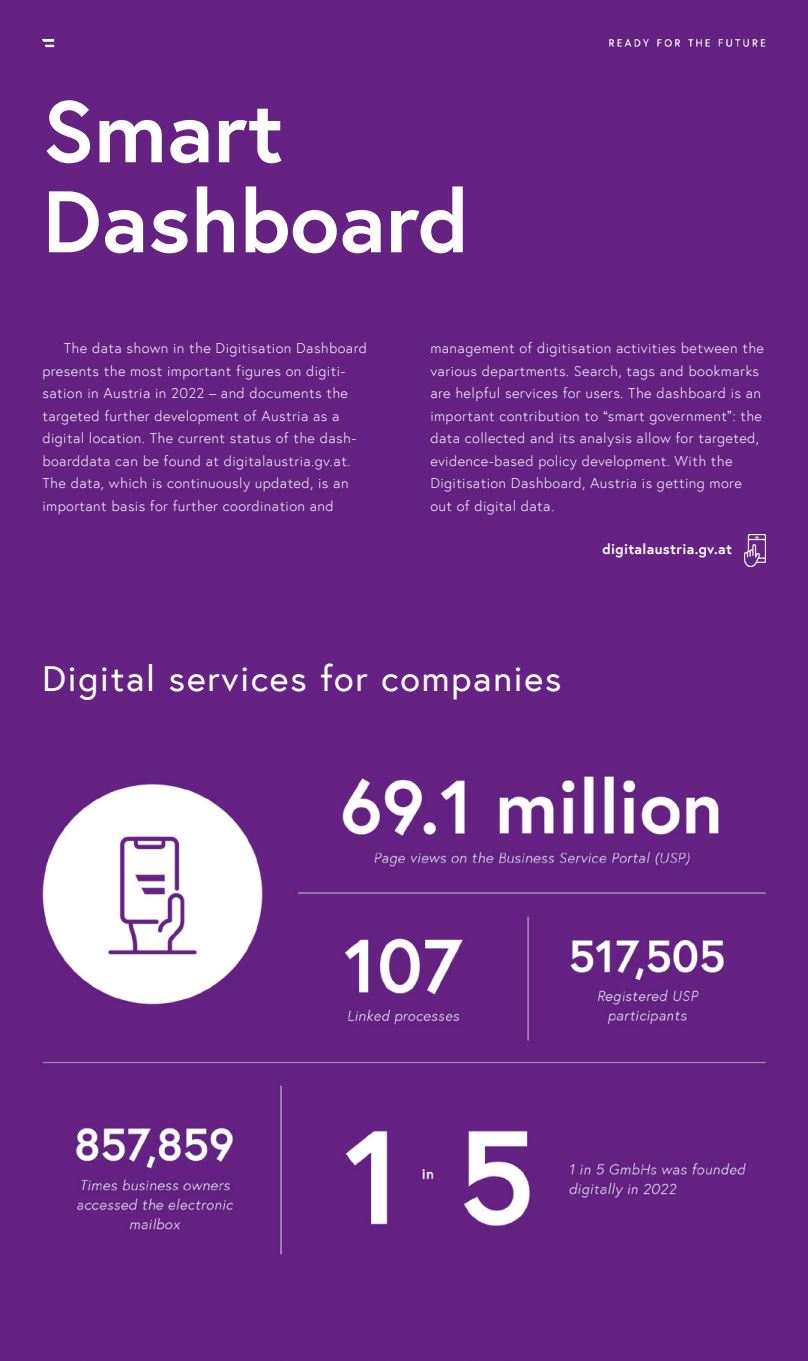
<style>
.page{position:relative;width:808px;height:1361px;background:#652283}
.page>*{position:absolute;margin:0;border:0;box-sizing:border-box;transform-origin:0 0}
.H1-BigHL-EA-58Pt-Bold{font:700 87px/90px "Europa Austria";color:#fff}
.H3-DatenseiteHL-EA-24Pt-Regular{font:36px "Europa Austria";letter-spacing:.05em;color:#fff}
.P-Bodytext-EA-9_5Pt-Light{font:300 14.25px/22.5px "Europa Austria";letter-spacing:.025em;color:#fff}
.P-URL_bold_schwarz_rechtsbd{font:700 14.25px "Europa Austria";letter-spacing:.025em;color:#fff}
</style>
<div class="page">
<img style="left:745px;top:534px;width:20px;height:33px">
<div style="left:43px;top:33px;width:765px;height:19px;background:#652283"></div>
<h1 class="H1-BigHL-EA-58Pt-Bold" style="left:43px;top:84px;width:428px">Smart<br>Dashboard</h1>
<p class="P-Bodytext-EA-9_5Pt-Light" style="left:43px;top:337px;width:326px;text-indent:21px">The data shown in the Digitisation Dashboard presents the most important figures on digiti&shy;sation in Austria in 2022 – and documents the targeted further development of Austria as a digital location. The current status of the dash&shy;boarddata can be found at digitalaustria.gv.at.<br>The data, which is continuously updated, is an important basis for further coordination and</p>
<p class="P-Bodytext-EA-9_5Pt-Light" style="left:430px;top:337px;width:335px">management of digitisation activities between the various departments. Search, tags and bookmarks are helpful services for users. The dashboard is an important contribution to “smart government”: the data collected and its analysis allow for targeted, evidence-based policy development. With the Digitisation Dashboard, Austria is getting more out of digital data.</p>
<h1 class="H3-DatenseiteHL-EA-24Pt-Regular" style="left:42px;top:655px;width:521px">Digital services for companies</h1>
<p class="P-URL_bold_schwarz_rechtsbd" style="left:602px;top:539px;width:131px">digitalaustria.gv.at</p>
</div>
